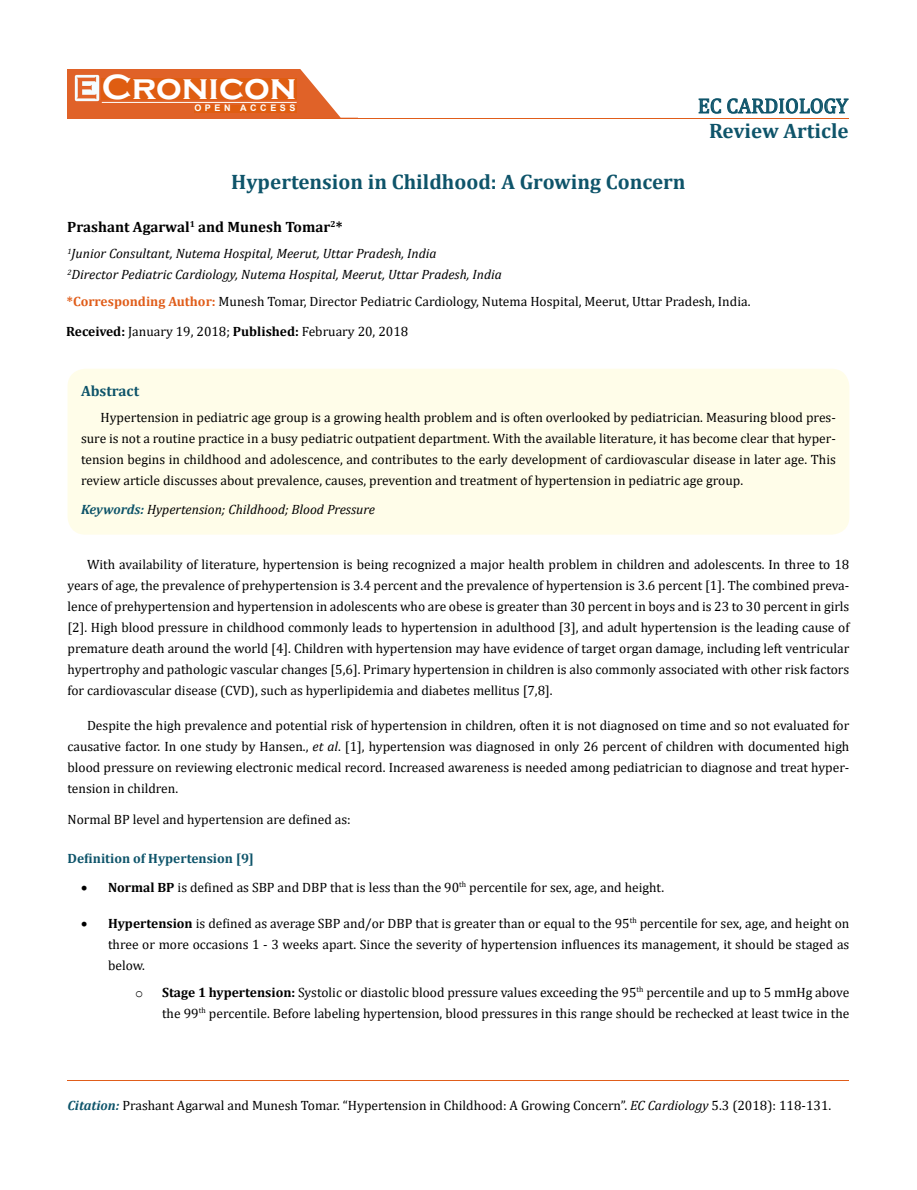
<style>
.page{position:relative;width:917px;height:1190px;background:#fff}
.page>*{position:absolute;margin:0;border:0;box-sizing:border-box;transform-origin:0 0}
.t1{font:700 36px "Copperplate Gothic";color:#fff}
.t2{font:700 21px "Cambria";color:#0e546a}
.t3{font:21px "Cambria";color:#0e546a}
.t4{font:700 15px "Cambria";color:#000}
.t5{font:700 15px "Cambria";color:#0e546a}
.t6{font:13.5px/21px "Cambria";color:#000;text-align:justify}
.t7{font:italic 13.5px/21px "Cambria";color:#000}
.t8{font:700 13.5px "Cambria";color:#0e546a}
.t9{font:13.5px "Courier New";color:#000}
.t10{font:700 9px "Arial";letter-spacing:.4em;color:#fff}
.s1{font-weight:700;color:#e05d1a}
.s2{font-weight:700}
.s3{font-weight:700;color:#0e546a}
.s4{font-style:italic}
.s5{font-weight:700;font-style:italic;color:#0e546a}
</style>
<div class="page">
<div style="left:67px;top:70px;width:290px;height:49px;background:#e06228"></div>
<svg style="left:300px;top:69px;width:58px;height:49px"></svg>
<img style="left:75px;top:75px;width:24px;height:26px">
<div style="left:102px;top:79px;width:195px;height:21px;background:#df5d11"></div>
<div style="left:194px;top:105px;width:103px;height:7px;background:#df5d11"></div>
<svg style="left:698px;top:98px;width:150px;height:16px"></svg>
<hr style="left:102px;top:102px;width:194px;height:1px;background:#fff">
<hr style="left:279px;top:118px;width:569px;height:1px;background:#e05d1a">
<hr style="left:67px;top:1080px;width:782px;height:1px;background:#e05d1a">
<div style="left:67px;top:369px;width:782px;height:165px;background:#fffde9;border-radius:18px"></div>
<h1 class="t1" style="left:102px;top:68px;width:196px">Cronicon</h1>
<p class="t10" style="left:194px;top:102px;width:103px">OPEN ACCESS</p>
<h2 class="t3" style="left:698px;top:93px;width:152px">EC CARDIOLOGY</h2>
<h2 class="t2" style="left:709px;top:116px;width:141px">Review Article</h2>
<h2 class="t2" style="left:231px;top:166px;width:456px">Hypertension in Childhood: A Growing Concern</h2>
<p class="t4" style="left:67px;top:216px;width:277px">Prashant Agarwal<sup>1</sup> and Munesh Tomar<sup>2</sup>*</p>
<p class="t7" style="left:67px;top:242px;width:436px"><sup>1</sup>Junior Consultant, Nutema Hospital, Meerut, Uttar Pradesh, India<br><sup>2</sup>Director Pediatric Cardiology, Nutema Hospital, Meerut, Uttar Pradesh, India</p>
<p class="t6" style="left:67px;top:291px;width:685px"><span class="s1">*Corresponding Author:</span> Munesh Tomar, Director Pediatric Cardiology, Nutema Hospital, Meerut, Uttar Pradesh, India.</p>
<p class="t6" style="left:66px;top:321px;width:343px"><span class="s2">Received:</span> January 19, 2018; <span class="s2">Published:</span> February 20, 2018</p>
<p class="t5" style="left:81px;top:380px;width:60px">Abstract</p>
<p class="t6" style="left:81px;top:407px;width:756px;text-indent:20px">Hypertension in pediatric age group is a growing health problem and is often overlooked by pediatrician. Measuring blood pres&shy;sure is not a routine practice in a busy pediatric outpatient department. With the available literature, it has become clear that hyper&shy;tension begins in childhood and adolescence, and contributes to the early development of cardiovascular disease in later age. This review article discusses about prevalence, causes, prevention and treatment of hypertension in pediatric age group.</p>
<p class="t7" style="left:81px;top:498px;width:295px"><span class="s3">Keywords:</span> Hypertension; Childhood; Blood Pressure</p>
<p class="t6" style="left:67px;top:554px;width:783px;text-indent:19px">With availability of literature, hypertension is being recognized a major health problem in children and adolescents. In three to 18 years of age, the prevalence of prehypertension is 3.4 percent and the prevalence of hypertension is 3.6 percent [1]. The combined preva&shy;lence of prehypertension and hypertension in adolescents who are obese is greater than 30 percent in boys and is 23 to 30 percent in girls [2]. High blood pressure in childhood commonly leads to hypertension in adulthood [3], and adult hypertension is the leading cause of premature death around the world [4]. Children with hypertension may have evidence of target organ damage, including left ventricular hypertrophy and pathologic vascular changes [5,6]. Primary hypertension in children is also commonly associated with other risk factors for cardiovascular disease (CVD), such as hyperlipidemia and diabetes mellitus [7,8].</p>
<p class="t6" style="left:67px;top:714px;width:783px;text-indent:19px">Despite the high prevalence and potential risk of hypertension in children, often it is not diagnosed on time and so not evaluated for causative factor. In one study by Hansen., <span class="s4">et al</span>. [1], hypertension was diagnosed in only 26 percent of children with documented high blood pressure on reviewing electronic medical record. Increased awareness is needed among pediatrician to diagnose and treat hyper&shy;tension in children.</p>
<p class="t6" style="left:67px;top:809px;width:285px">Normal BP level and hypertension are defined as:</p>
<p class="t8" style="left:67px;top:849px;width:188px">Definition of Hypertension [9]</p>
<p class="t6" style="left:81px;top:876px;width:584px">• <span class="s2">Normal BP</span> is defined as SBP and DBP that is less than the 90<sup>th</sup> percentile for sex, age, and height.</p>
<p class="t6" style="left:108px;top:912px;width:742px;text-indent:-27px">• <span class="s2">Hypertension</span> is defined as average SBP and/or DBP that is greater than or equal to the 95<sup>th</sup> percentile for sex, age, and height on three or more occasions 1 - 3 weeks apart. Since the severity of hypertension influences its management, it should be staged as below.</p>
<p class="t9" style="left:135px;top:984px;width:10px">o</p>
<p class="t6" style="left:162px;top:981px;width:688px"><span class="s2">Stage 1 hypertension:</span> Systolic or diastolic blood pressure values exceeding the 95<sup>th</sup> percentile and up to 5 mmHg above the 99<sup>th</sup> percentile. Before labeling hypertension, blood pressures in this range should be rechecked at least twice in the</p>
<p class="t6" style="left:67px;top:1094px;width:765px"><span class="s5">Citation:</span> Prashant Agarwal and Munesh Tomar. “Hypertension in Childhood: A Growing Concern”. <span class="s4">EC Cardiology</span> 5.3 (2018): 118-131.</p>
</div>
